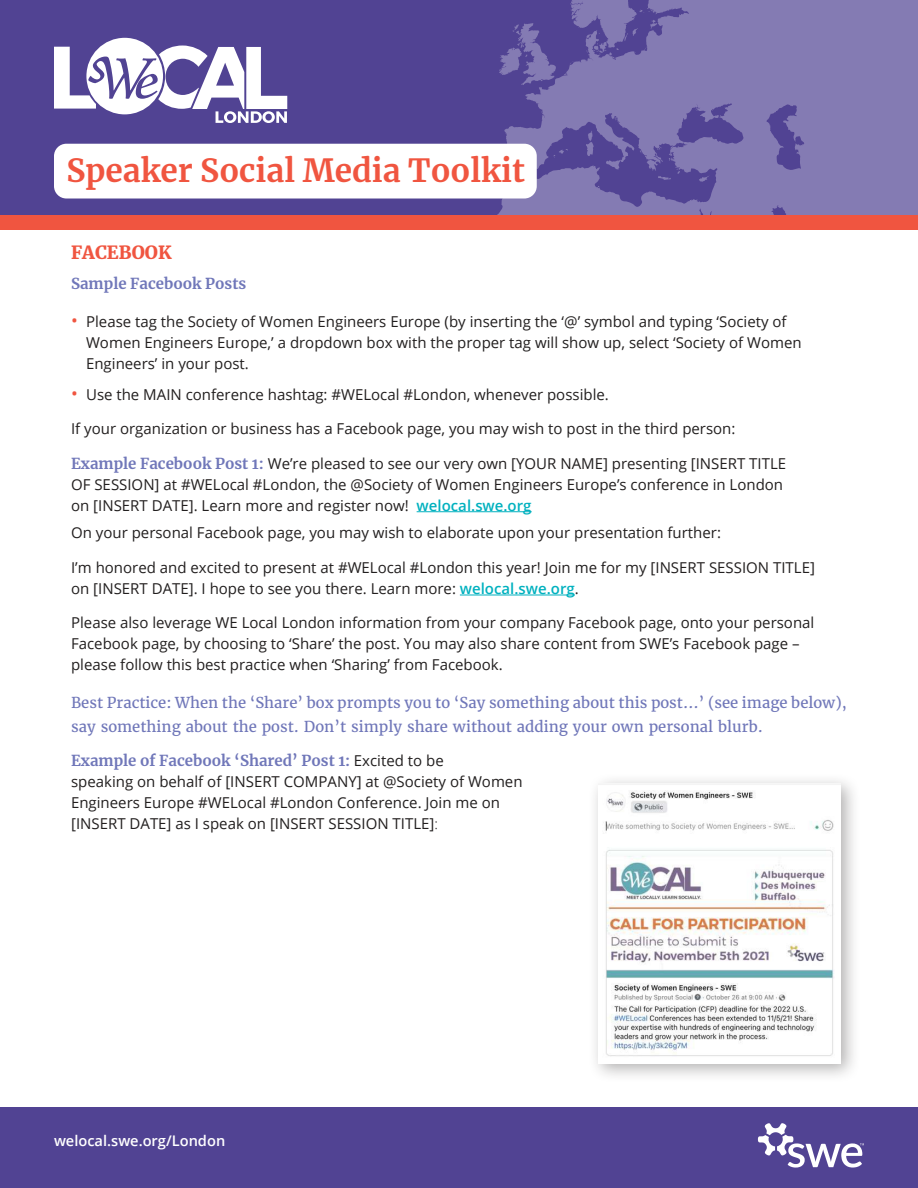
<style>
.page{position:relative;width:918px;height:1188px;background:#fff}
.page>*{position:absolute;margin:0;border:0;box-sizing:border-box;transform-origin:0 0}
.t1{font:700 31.65px "Merriweather";color:#f05540}
.t2{font:900 18px "Merriweather";color:#f05540}
.t3{font:15px/21px "Open Sans";color:#221f1f}
.t4{font:15px/24px "Merriweather";color:#7077b9}
.t5{font:700 15px "Merriweather";color:#7077b9}
.t6{font:600 14.7px "Open Sans";color:#fff}
.s1{font-size:18px;color:#f05540}
.s2{font-family:"Merriweather";font-weight:700;color:#7077b9}
.s3{font-weight:600;color:#00b1bf}
.s4{font-family:"Open Sans";font-weight:400;color:#221f1f}
.s5{font-weight:300}
</style>
<div class="page">
<div style="left:0;top:0;width:918px;height:222px;background:#514393"></div>
<svg style="left:355px;top:143px;width:30px;height:87px"></svg>
<svg style="left:468px;top:0;width:450px;height:230px;fill:#847bb3"></svg>
<svg style="left:586px;top:131px;width:8px;height:25px"></svg>
<svg style="left:553px;top:149px;width:15px;height:9px"></svg>
<svg style="left:54px;top:38px;width:233px;height:85px"></svg>
<div style="left:0;top:215px;width:918px;height:14px;background:#f05540"></div>
<div style="left:0;top:1107px;width:918px;height:81px;background:#514393"></div>
<svg style="left:758px;top:1123px;width:106px;height:45px"></svg>
<div style="left:54px;top:144px;width:483px;height:55px;background:#fff;border-radius:12px"></div>
<hr style="left:417px;top:511px;width:115px;height:1px;background:#00b1bf">
<hr style="left:460px;top:595px;width:115px;height:1px;background:#00b1bf">
<div style="left:588px;top:773px;width:273px;height:310px;background:#221f1f;opacity:.35"></div>
<img style="left:598px;top:783px;width:243px;height:280px">
<h1 class="t1" style="left:66px;top:154px;width:460px">Speaker Social Media Toolkit</h1>
<p class="t2" style="left:71px;top:243px;width:102px">FACEBOOK</p>
<p class="t5" style="left:71px;top:276px;width:177px">Sample Facebook Posts</p>
<p class="t3" style="left:86px;top:312px;width:717px;text-indent:-15px"><span class="s1">•</span> Please tag the Society of Women Engineers Europe (by inserting the ‘@’ symbol and typing ‘Society of<br>Women Engineers Europe,’ a dropdown box with the proper tag will show up, select ‘Society of Women<br>Engineers’ in your post.</p>
<p class="t3" style="left:71px;top:383px;width:539px"><span class="s1">•</span> Use the MAIN conference hashtag: #WELocal #London, whenever possible.</p>
<p class="t3" style="left:71px;top:418px;width:666px">If your organization or business has a Facebook page, you may wish to post in the third person:</p>
<p class="t3" style="left:71px;top:454px;width:717px"><span class="s2">Example Facebook Post 1:</span> We’re pleased to see our very own [YOUR NAME] presenting [INSERT TITLE<br>OF SESSION] at #WELocal #London, the @Society of Women Engineers Europe’s conference in London on [INSERT DATE]. Learn more and register now! <span class="s3">welocal.swe.org</span></p>
<p class="t3" style="left:71px;top:522px;width:651px">On your personal Facebook page, you may wish to elaborate upon your presentation further:</p>
<p class="t3" style="left:71px;top:558px;width:745px">I’m honored and excited to present at #WELocal #London this year! Join me for my [INSERT SESSION TITLE] on [INSERT DATE]. I hope to see you there. Learn more: <span class="s3">welocal.swe.org</span>.</p>
<p class="t3" style="left:71px;top:614px;width:745px">Please also leverage WE Local London information from your company Facebook page, onto your personal<br>Facebook page, by choosing to ‘Share’ the post. You may also share content from SWE’s Facebook page – please follow this best practice when ‘Sharing’ from Facebook.</p>
<p class="t4" style="left:71px;top:692px;width:777px">Best Practice: When the ‘Share’ box prompts you to ‘Say something about this post…’ (see image below), say something about the post. Don’t simply share without adding your own personal blurb.</p>
<p class="t5" style="left:71px;top:753px;width:374px">Example of Facebook ‘Shared’ Post 1: <span class="s4">Excited to be</span></p>
<p class="t3" style="left:71px;top:773px;width:453px">speaking on behalf of [INSERT COMPANY] at @Society of Women<br>Engineers Europe #WELocal #London Conference. Join me on [INSERT DATE] as I speak on [INSERT SESSION TITLE]<span class="s5">:</span></p>
<p class="t6" style="left:54px;top:1135px;width:173px">welocal.swe.org/London</p>
</div>
